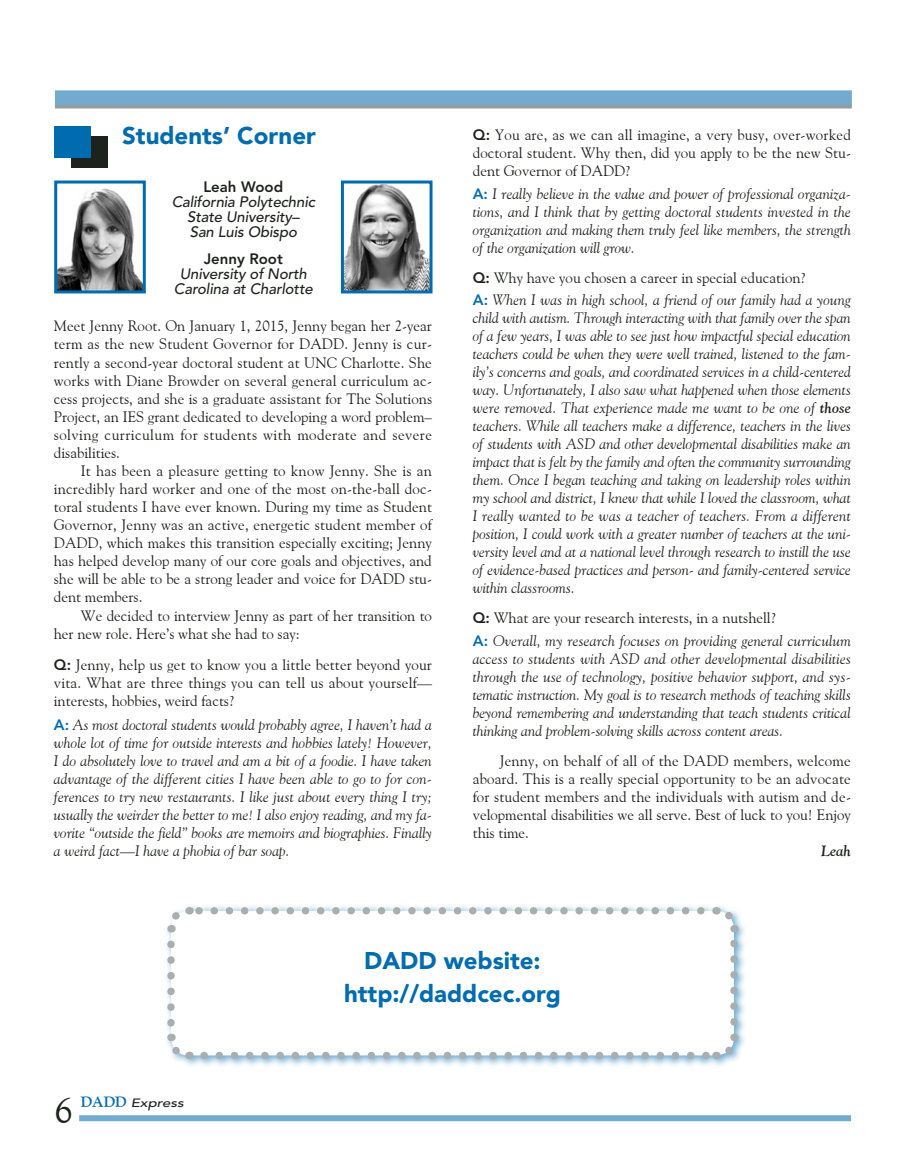
<style>
.page{position:relative;width:905px;height:1175px;background:#fff}
.page>*{position:absolute;margin:0;border:0;box-sizing:border-box;transform-origin:0 0}
.t1{font:36px "Goudy Old Style BT";color:#1e221d}
.Heading_1_Blue{font:900 24px "Avenir";color:#006caf}
.Article_Title{font:900 24px "Avenir";color:#006caf}
.Body_after_Head{font:italic 15px/18px "Goudy Old Style BT";color:#1e221d;text-align:justify}
.Body_after_Head-2{font:15px/18px "Goudy Old Style BT";color:#1e221d;text-align:justify}
.Body_Text{font:15px/18px "Goudy Old Style BT";color:#1e221d;text-align:justify}
.BylineAffiliation{font:italic 500 15px/15px "Avenir";letter-spacing:-.01em;color:#1e221d;text-align:center}
.Byline{font:800 15px "Avenir";color:#1e221d}
.Body_Text-2{font:italic 700 15px "Goudy Old Style BT";color:#1e221d}
.t2{font:italic 500 12px "Avenir";color:#1e221d;scale:1.25 1}
.s1{font-family:"Avenir";font-weight:800}
.s2{font-family:"Avenir";font-weight:800;font-style:normal;color:#006caf}
.s3{font-weight:700}
.s4{font-family:"Goudy Old Style BT";font-weight:700;font-style:normal;font-size:15px;color:#006caf}
</style>
<div class="page">
<div style="left:79px;top:1115px;width:772px;height:6px;background:#73abd0"></div>
<hr style="left:55px;top:104px;width:796px;height:4px;background:#949c9d">
<div style="left:55px;top:90px;width:796px;height:15px;background:#73abd0"></div>
<img style="left:58px;top:188px;width:84px;height:101px">
<div style="left:54px;top:180px;width:92px;height:113px;border:3px solid #006caf"></div>
<img style="left:345px;top:184px;width:83px;height:105px">
<div style="left:341px;top:180px;width:91px;height:113px;border:3px solid #006caf"></div>
<div style="left:71px;top:136px;width:36px;height:32px;background:#1e221d"></div>
<div style="left:54px;top:126px;width:36px;height:31px;background:#006caf"></div>
<div style="left:164px;top:903px;width:583px;height:165px;background:#4594c4;opacity:.75"></div>
<div style="left:171px;top:910px;width:563px;height:145px;background:#fff;border-radius:18px"></div>
<svg style="left:204px;top:1051px;width:504px;height:8px"></svg>
<svg style="left:196px;top:907px;width:505px;height:7px"></svg>
<svg style="left:165px;top:944px;width:26px;height:119px"></svg>
<svg style="left:716px;top:1033px;width:26px;height:28px"></svg>
<svg style="left:713px;top:903px;width:26px;height:118px"></svg>
<svg style="left:164px;top:905px;width:26px;height:27px"></svg>
<p class="Article_Title" style="left:122px;top:121px;width:195px">Students’ Corner</p>
<p class="Byline" style="left:203px;top:178px;width:81px">Leah Wood</p>
<p class="BylineAffiliation" style="left:172px;top:195px;width:145px">California Polytechnic<br>State University–<br>San Luis Obispo</p>
<p class="Byline" style="left:204px;top:250px;width:81px">Jenny Root</p>
<p class="BylineAffiliation" style="left:174px;top:267px;width:140px">University of North<br>Carolina at Charlotte</p>
<p class="Body_after_Head-2" style="left:54px;top:317px;width:380px">Meet Jenny Root. On January 1, 2015, Jenny began her 2-year term as the new Student Governor for DADD. Jenny is cur&shy;rently a second-year doctoral student at UNC Charlotte. She works with Diane Browder on several general curriculum ac&shy;cess projects, and she is a graduate assistant for The Solutions Project, an IES grant dedicated to developing a word problem– solving curriculum for students with moderate and severe disabilities.</p>
<p class="Body_Text" style="left:54px;top:461px;width:380px;text-indent:27px">It has been a pleasure getting to know Jenny. She is an incredibly hard worker and one of the most on-the-ball doc&shy;toral students I have ever known. During my time as Student Governor, Jenny was an active, energetic student member of DADD, which makes this transition especially exciting; Jenny has helped develop many of our core goals and objectives, and she will be able to be a strong leader and voice for DADD stu&shy;dent members.</p>
<p class="Body_Text" style="left:54px;top:606px;width:379px;text-indent:27px">We decided to interview Jenny as part of her transition to her new role. Here’s what she had to say:</p>
<p class="Body_after_Head-2" style="left:54px;top:655px;width:380px"><span class="s1">Q:</span> Jenny, help us get to know you a little better beyond your vita. What are three things you can tell us about yourself— interests, hobbies, weird facts?</p>
<p class="Body_after_Head" style="left:54px;top:715px;width:380px"><span class="s2">A:</span> As most doctoral students would probably agree, I haven’t had a whole lot of time for outside interests and hobbies lately! However, I do absolutely love to travel and am a bit of a foodie. I have taken advantage of the different cities I have been able to go to for con&shy;ferences to try new restaurants. I like just about every thing I try; usually the weirder the better to me! I also enjoy reading, and my fa&shy;vorite “outside the field” books are memoirs and biographies. Finally a weird fact—I have a phobia of bar soap.</p>
<p class="Body_after_Head-2" style="left:472px;top:126px;width:380px"><span class="s1">Q:</span> You are, as we can all imagine, a very busy, over-worked doctoral student. Why then, did you apply to be the new Stu&shy;dent Governor of DADD?</p>
<p class="Body_after_Head" style="left:472px;top:184px;width:380px"><span class="s2">A:</span> I really believe in the value and power of professional organiza&shy;tions, and I think that by getting doctoral students invested in the organization and making them truly feel like members, the strength of the organization will grow.</p>
<p class="Body_after_Head-2" style="left:472px;top:268px;width:335px"><span class="s1">Q:</span> Why have you chosen a career in special education?</p>
<p class="Body_after_Head" style="left:472px;top:291px;width:380px"><span class="s2">A:</span> When I was in high school, a friend of our family had a young child with autism. Through interacting with that family over the span of a few years, I was able to see just how impactful special education teachers could be when they were well trained, listened to the fam&shy;ily’s concerns and goals, and coordinated services in a child-centered way. Unfortunately, I also saw what happened when those elements were removed. That experience made me want to be one of <span class="s3">those </span>teachers. While all teachers make a difference, teachers in the lives of students with ASD and other developmental disabilities make an impact that is felt by the family and often the community surrounding them. Once I began teaching and taking on leadership roles within my school and district, I knew that while I loved the classroom, what I really wanted to be was a teacher of teachers. From a different position, I could work with a greater number of teachers at the uni&shy;versity level and at a national level through research to instill the use of evidence-based practices and person- and family-centered service within classrooms.</p>
<p class="Body_after_Head-2" style="left:472px;top:609px;width:305px"><span class="s1">Q:</span> What are your research interests, in a nutshell?</p>
<p class="Body_after_Head" style="left:472px;top:631px;width:380px"><span class="s2">A:</span> Overall, my research focuses on providing general curriculum access to students with ASD and other developmental disabilities through the use of technology, positive behavior support, and sys&shy;tematic instruction. My goal is to research methods of teaching skills beyond remembering and understanding that teach students critical thinking and problem-solving skills across content areas.</p>
<p class="Body_Text" style="left:472px;top:751px;width:380px;text-indent:27px">Jenny, on behalf of all of the DADD members, welcome aboard. This is a really special opportunity to be an advocate for student members and the individuals with autism and de&shy;velopmental disabilities we all serve. Best of luck to you! Enjoy this time.</p>
<p class="Body_Text-2" style="left:821px;top:841px;width:31px">Leah</p>
<h1 class="t1" style="left:55px;top:1088px;width:19px">6</h1>
<p class="t2" style="left:81px;top:1095px;width:84px"><span class="s4">DADD</span> Express</p>
<p class="Heading_1_Blue" style="left:364px;top:946px;width:178px">DADD website:</p>
<p class="Heading_1_Blue" style="left:344px;top:979px;width:218px">http://daddcec.org</p>
</div>
